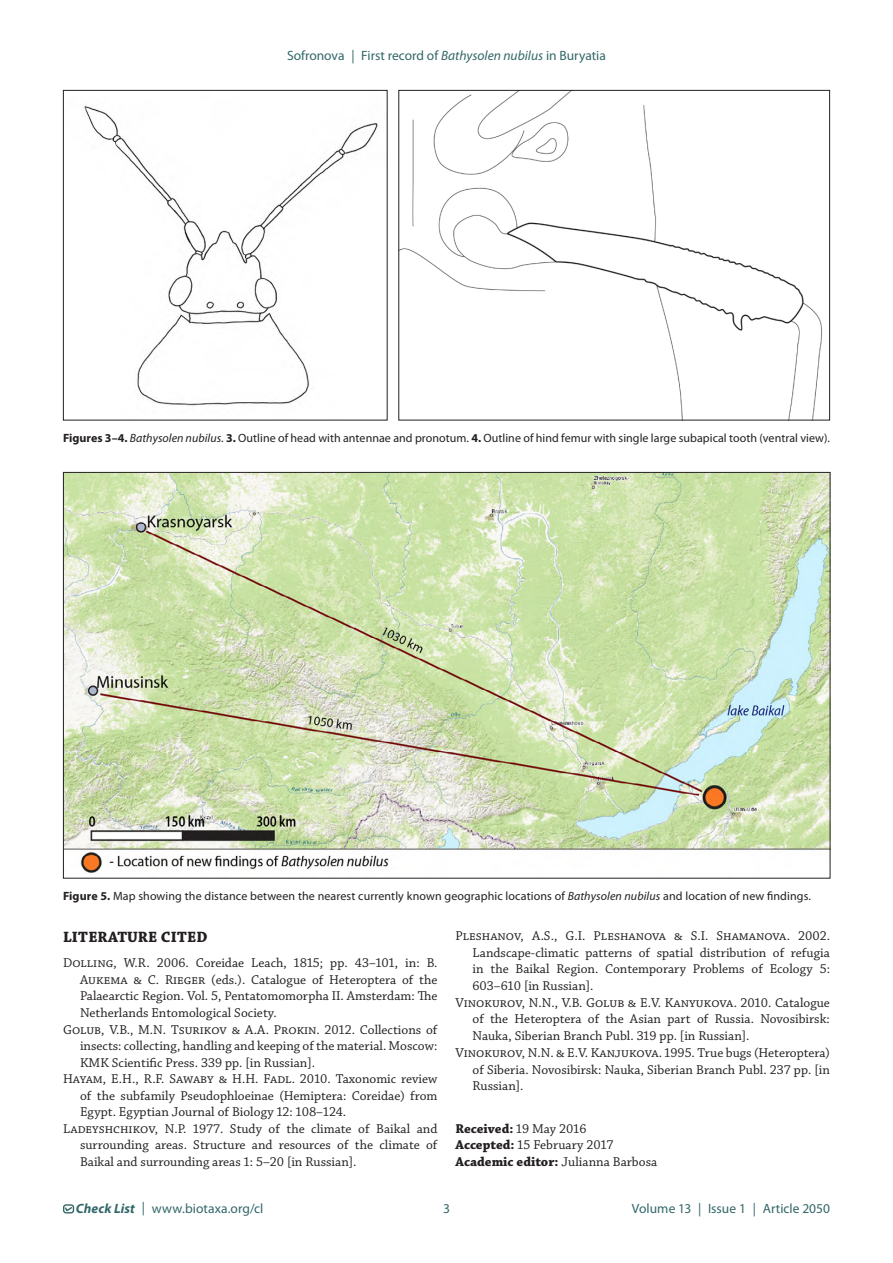
<style>
.page{position:relative;width:893px;height:1263px;background:#fff}
.page>*{position:absolute;margin:0;border:0;box-sizing:border-box;transform-origin:0 0}
.t1{font:700 15.75px "Chaparral Pro";letter-spacing:.005em;color:#231f20}
.t2{font:13.5px/16.6px "Chaparral Pro";color:#231f20}
.t3{font:13.5px "Myriad Pro";color:#336769}
.t4{font:12px "Myriad Pro";letter-spacing:.005em;color:#231f20}
.s1{font-style:italic}
.s2{font-weight:700}
.s3{font-family:"Myriad Pro Bold SC850"}
.s4{font-weight:700;font-style:italic}
</style>
<div class="page">
<div style="left:63px;top:1204px;width:11px;height:9px;border:1px solid #336767;border-radius:2px"></div>
<svg style="left:64px;top:1206px;width:9px;height:6px"></svg>
<img style="left:84px;top:106px;width:294px;height:300px">
<div style="left:63px;top:90px;width:325px;height:330px;border:1px solid #231f20"></div>
<img style="left:400px;top:92px;width:422px;height:326px">
<div style="left:398px;top:90px;width:432px;height:330px;border:1px solid #231f20"></div>
<img style="left:65px;top:474px;width:763px;height:399px">
<p class="t3" style="left:287px;top:47px;width:320px">Sofronova | First record of <span class="s1">Bathysolen nubilus</span> in Buryatia</p>
<p class="t4" style="left:63px;top:431px;width:768px"><span class="s2">Figures</span> <span class="s3">3–4.</span> <span class="s1">Bathysolen nubilus</span>. <span class="s2">3.</span> Outline of head with antennae and pronotum. <span class="s3">4.</span> Outline of hind femur with single large subapical tooth (ventral view).</p>
<p class="t4" style="left:63px;top:889px;width:749px"><span class="s2">Figure</span> <span class="s3">5.</span> Map showing the distance between the nearest currently known geographic locations of <span class="s1">Bathysolen nubilus</span> and location of new findings.</p>
<p class="t1" style="left:63px;top:927px;width:146px">LITERATURE CITED</p>
<p class="t2" style="left:63px;top:955px;width:376px">Dolling, W.R. 2006. Coreidae Leach, 1815; pp. 43–101, in: B.</p>
<p class="t2" style="left:80px;top:972px;width:359px">Aukema &amp; C. Rieger (eds.). Catalogue of Heteroptera of the</p>
<p class="t2" style="left:80px;top:988px;width:359px">Palaearctic Region. Vol. 5, Pentatomomorpha II. Amsterdam: The</p>
<p class="t2" style="left:80px;top:1005px;width:198px">Netherlands Entomological Society.</p>
<p class="t2" style="left:63px;top:1021px;width:376px">Golub, V.B., M.N. Tsurikov &amp; A.A. Prokin. 2012. Collections of</p>
<p class="t2" style="left:80px;top:1038px;width:359px">insects: collecting, handling and keeping of the material. Moscow:</p>
<p class="t2" style="left:80px;top:1054px;width:236px">KMK Scientific Press. 339 pp. [in Russian].</p>
<p class="t2" style="left:63px;top:1071px;width:376px">Hayam, E.H., R.F. Sawaby &amp; H.H. Fadl. 2010. Taxonomic review</p>
<p class="t2" style="left:80px;top:1088px;width:359px">of the subfamily Pseudophloeinae (Hemiptera: Coreidae) from</p>
<p class="t2" style="left:80px;top:1104px;width:268px">Egypt. Egyptian Journal of Biology 12: 108–124.</p>
<p class="t2" style="left:63px;top:1121px;width:376px">Ladeyshchikov, N.P. 1977. Study of the climate of Baikal and</p>
<p class="t2" style="left:80px;top:1137px;width:359px">surrounding areas. Structure and resources of the climate of</p>
<p class="t2" style="left:80px;top:1154px;width:278px">Baikal and surrounding areas 1: 5–20 [in Russian].</p>
<p class="t2" style="left:455px;top:928px;width:376px">Pleshanov, A.S., G.I. Pleshanova &amp; S.I. Shamanova. 2002.</p>
<p class="t2" style="left:472px;top:945px;width:359px">Landscape-climatic patterns of spatial distribution of refugia</p>
<p class="t2" style="left:472px;top:961px;width:359px">in the Baikal Region. Contemporary Problems of Ecology 5:</p>
<p class="t2" style="left:472px;top:978px;width:123px">603–610 [in Russian].</p>
<p class="t2" style="left:455px;top:995px;width:376px">Vinokurov, N.N., V.B. Golub &amp; E.V. Kanyukova. 2010. Catalogue</p>
<p class="t2" style="left:472px;top:1011px;width:359px">of the Heteroptera of the Asian part of Russia. Novosibirsk:</p>
<p class="t2" style="left:472px;top:1028px;width:279px">Nauka, Siberian Branch Publ. 319 pp. [in Russian].</p>
<p class="t2" style="left:455px;top:1045px;width:376px">Vinokurov, N.N. &amp; E.V. Kanjukova. 1995. True bugs (Heteroptera)</p>
<p class="t2" style="left:472px;top:1061px;width:359px">of Siberia. Novosibirsk: Nauka, Siberian Branch Publ. 237 pp. [in</p>
<p class="t2" style="left:472px;top:1078px;width:53px">Russian].</p>
<p class="t2" style="left:455px;top:1120px;width:203px"><span class="s2">Received:</span> 19 May 2016<br><span class="s2">Accepted:</span> 15 February 2017<br><span class="s2">Academic editor:</span> Julianna Barbosa</p>
<p class="t3" style="left:76px;top:1200px;width:189px"><span class="s4">Check List</span> | www.biotaxa.org/cl</p>
<p class="t3" style="left:443px;top:1200px;width:8px">3</p>
<p class="t3" style="left:632px;top:1200px;width:199px">Volume 13 | Issue 1 | Article 2050</p>
</div>
